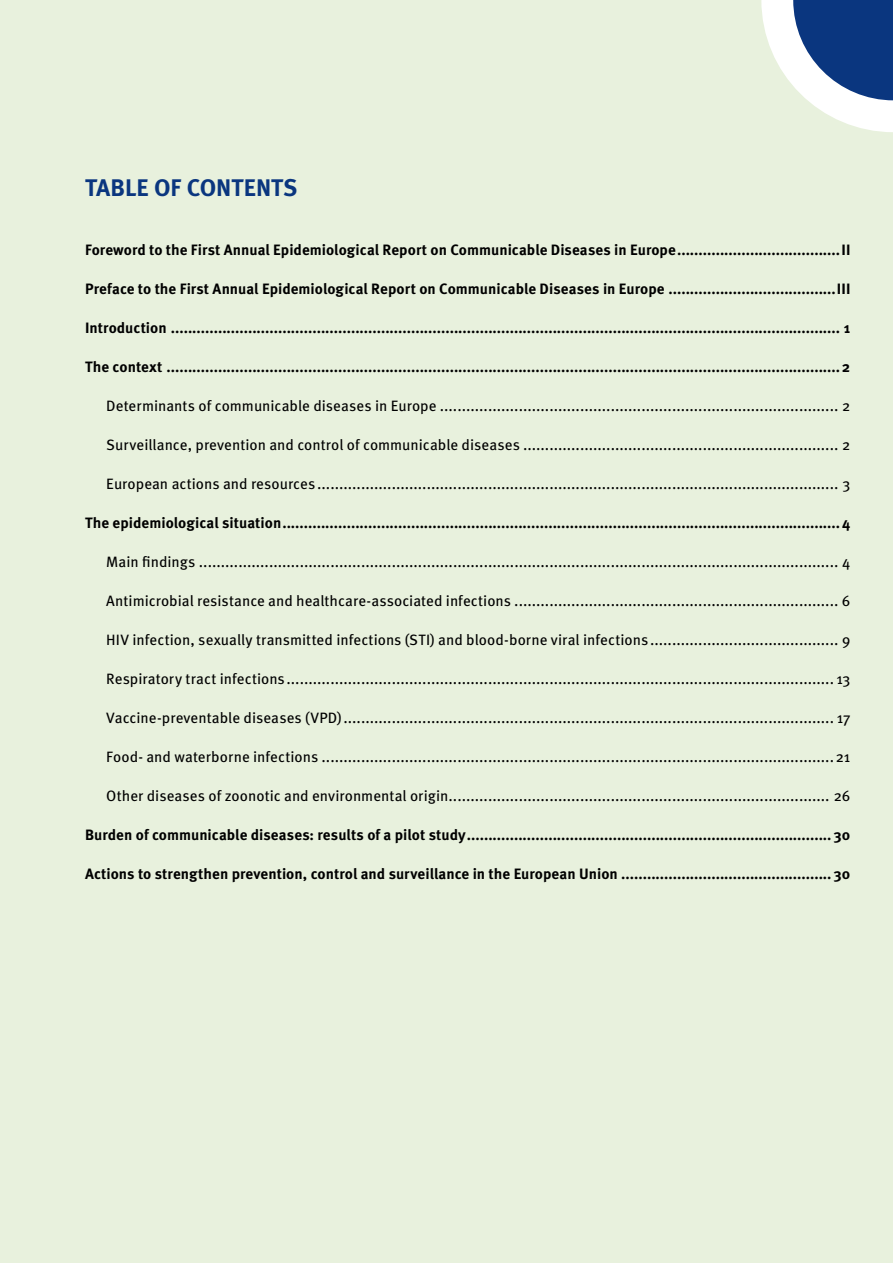
<style>
.page{position:relative;width:893px;height:1263px;background:#e8f1dd}
.page>*{position:absolute;margin:0;border:0;box-sizing:border-box;transform-origin:0 0}
.t1{font:700 24px "Meta Pro";color:#0a367f}
.t2{font:15px "Meta Pro";color:#000}
.t3{font:700 15px "Meta Pro";letter-spacing:.005em;color:#000}
</style>
<div class="page">
<svg style="left:761px;top:0;width:132px;height:132px"></svg>
<p class="t1" style="left:85px;top:173px;width:214px">Table of contents</p>
<p class="t3" style="left:85px;top:240px;width:765px">Foreword to the First Annual Epidemiological Report on Communicable Diseases in Europe......................................I I</p>
<p class="t3" style="left:85px;top:279px;width:765px">Preface to the First Annual Epidemiological Report on Communicable Diseases in Europe .......................................II I</p>
<p class="t3" style="left:85px;top:318px;width:767px">Introduction ............................................................................................................................................................ 1</p>
<p class="t3" style="left:85px;top:357px;width:767px">The context .............................................................................................................................................................2</p>
<p class="t2" style="left:106px;top:396px;width:746px">Determinants of communicable diseases in Europe ........................................................................................... 2</p>
<p class="t2" style="left:106px;top:435px;width:746px">Surveillance, prevention and control of communicable diseases ........................................................................ 2</p>
<p class="t2" style="left:106px;top:474px;width:746px">European actions and resources ....................................................................................................................... 3</p>
<p class="t3" style="left:85px;top:513px;width:767px">The epidemiological situation.................................................................................................................................. 4</p>
<p class="t2" style="left:106px;top:552px;width:746px">Main findings .................................................................................................................................................. 4</p>
<p class="t2" style="left:106px;top:591px;width:746px">Antimicrobial resistance and healthcare-associated infections .......................................................................... 6</p>
<p class="t2" style="left:106px;top:630px;width:746px">HIV infection, sexually transmitted infections (STI) and blood-borne viral infections ........................................... 9</p>
<p class="t2" style="left:106px;top:669px;width:746px">Respiratory tract infections............................................................................................................................. 13</p>
<p class="t2" style="left:106px;top:708px;width:746px">Vaccine-preventable diseases (VPD)................................................................................................................ 17</p>
<p class="t2" style="left:106px;top:747px;width:746px">Food- and waterborne infections .....................................................................................................................21</p>
<p class="t2" style="left:106px;top:786px;width:746px">Other diseases of zoonotic and environmental origin....................................................................................... 26</p>
<p class="t3" style="left:85px;top:825px;width:767px">Burden of communicable diseases: results of a pilot study..................................................................................... 30</p>
<p class="t3" style="left:85px;top:864px;width:767px">Actions to strengthen prevention, control and surveillance in the European Union ................................................. 30</p>
</div>
